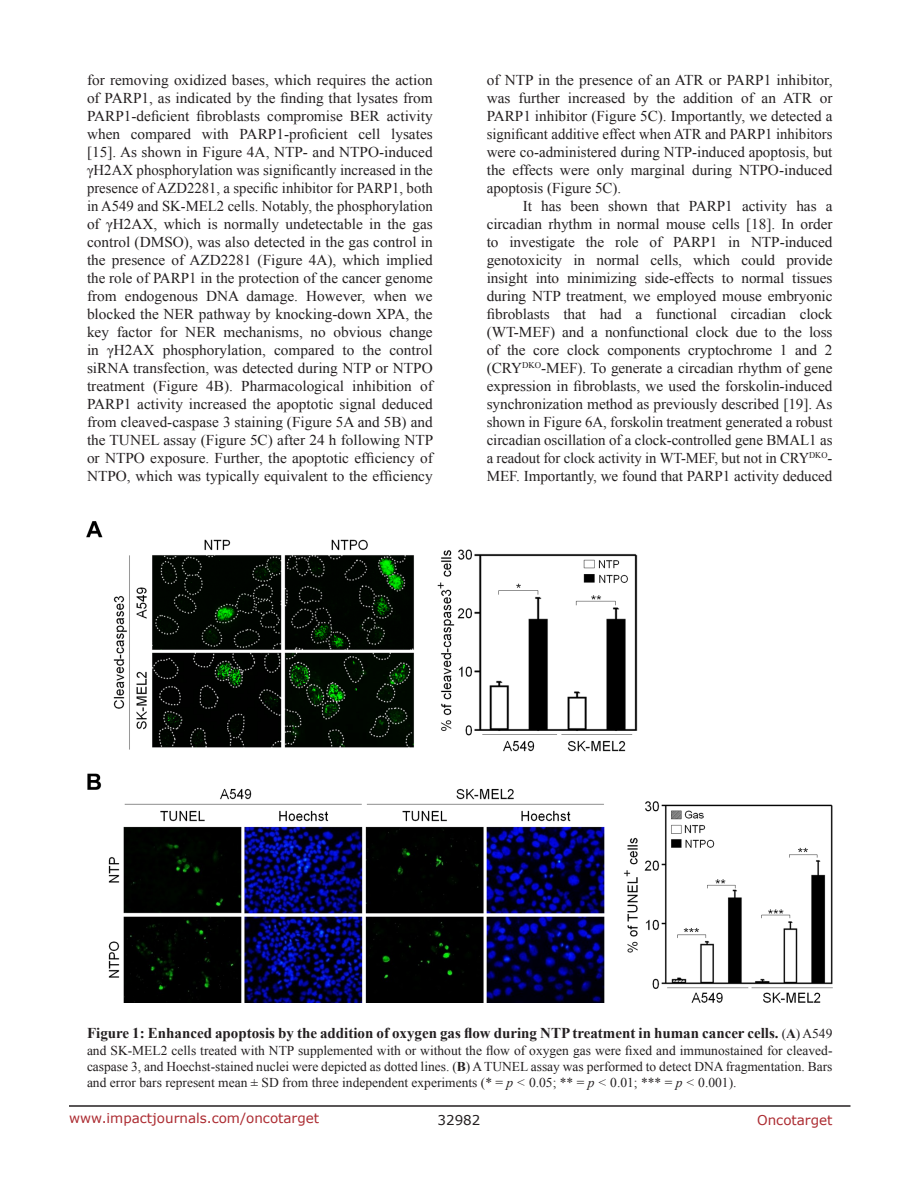
<style>
.page{position:relative;width:918px;height:1188px;background:#fff}
.page>*{position:absolute;margin:0;border:0;box-sizing:border-box;transform-origin:0 0}
.BodyText{font:15px/18px "Times New Roman";color:#231f20;text-align:justify}
.FigureText{font:700 15px "Times New Roman";color:#231f20}
.FigureText-2{font:13.5px/16.2px "Times New Roman";color:#231f20;text-align:justify}
.t1{font:13.5px "Verdana";color:#ac2b31}
.t2{font:13.5px "Verdana";color:#231f20}
.s1{font-weight:400;font-size:13.5px}
.s2{font-size:13.5px}
.s3{font-weight:700}
.s4{font-style:italic}
</style>
<div class="page">
<hr style="left:69px;top:1105px;width:781px;height:2px;background:#231f20">
<img style="left:87px;top:522px;width:746px;height:481px">
<p class="BodyText" style="left:87px;top:71px;width:348px">for removing oxidized bases, which requires the action of PARP1, as indicated by the finding that lysates from PARP1-deficient fibroblasts compromise BER activity when compared with PARP1-proficient cell lysates [15]. As shown in Figure 4A, NTP- and NTPO-induced γH2AX phosphorylation was significantly increased in the presence of AZD2281, a specific inhibitor for PARP1, both in A549 and SK-MEL2 cells. Notably, the phosphorylation of γH2AX, which is normally undetectable in the gas control (DMSO), was also detected in the gas control in the presence of AZD2281 (Figure 4A), which implied the role of PARP1 in the protection of the cancer genome from endogenous DNA damage. However, when we blocked the NER pathway by knocking-down XPA, the key factor for NER mechanisms, no obvious change in γH2AX phosphorylation, compared to the control siRNA transfection, was detected during NTP or NTPO treatment (Figure 4B). Pharmacological inhibition of PARP1 activity increased the apoptotic signal deduced from cleaved-caspase 3 staining (Figure 5A and 5B) and the TUNEL assay (Figure 5C) after 24 h following NTP or NTPO exposure. Further, the apoptotic efficiency of NTPO, which was typically equivalent to the efficiency</p>
<p class="BodyText" style="left:487px;top:71px;width:347px">of NTP in the presence of an ATR or PARP1 inhibitor, was further increased by the addition of an ATR or PARP1 inhibitor (Figure 5C). Importantly, we detected a significant additive effect when ATR and PARP1 inhibitors were co-administered during NTP-induced apoptosis, but the effects were only marginal during NTPO-induced apoptosis (Figure 5C).</p>
<p class="BodyText" style="left:487px;top:197px;width:347px;text-indent:36px">It has been shown that PARP1 activity has a circadian rhythm in normal mouse cells [18]. In order to investigate the role of PARP1 in NTP-induced genotoxicity in normal cells, which could provide insight into minimizing side-effects to normal tissues during NTP treatment, we employed mouse embryonic fibroblasts that had a functional circadian clock (WT-MEF) and a nonfunctional clock due to the loss of the core clock components cryptochrome 1 and 2 (CRY<sup>DKO</sup>-MEF). To generate a circadian rhythm of gene expression in fibroblasts, we used the forskolin-induced synchronization method as previously described [19]. As shown in Figure 6A, forskolin treatment generated a robust circadian oscillation of a clock-controlled gene BMAL1 as a readout for clock activity in WT-MEF, but not in CRY<sup>DKO</sup>-MEF. Importantly, we found that PARP1 activity deduced</p>
<p class="FigureText" style="left:87px;top:1023px;width:747px">Figure 1: Enhanced apoptosis by the addition of oxygen gas flow during NTP treatment in human cancer cells. <span class="s1">(</span><span class="s2">A</span><span class="s1">) A549</span></p>
<p class="FigureText-2" style="left:87px;top:1042px;width:747px">and SK-MEL2 cells treated with NTP supplemented with or without the flow of oxygen gas were fixed and immunostained for cleaved&shy;caspase 3, and Hoechst-stained nuclei were depicted as dotted lines. (<span class="s3">B</span>) A TUNEL assay was performed to detect DNA fragmentation. Bars and error bars represent mean ± SD from three independent experiments (* = <span class="s4">p &lt;</span> 0.05; ** = <span class="s4">p &lt;</span> 0.01; *** = <span class="s4">p &lt;</span> 0.001).</p>
<p class="t1" style="left:69px;top:1109px;width:252px">www.impactjournals.com/oncotarget</p>
<p class="t2" style="left:438px;top:1111px;width:44px">32982</p>
<p class="t1" style="left:757px;top:1111px;width:77px">Oncotarget</p>
</div>
